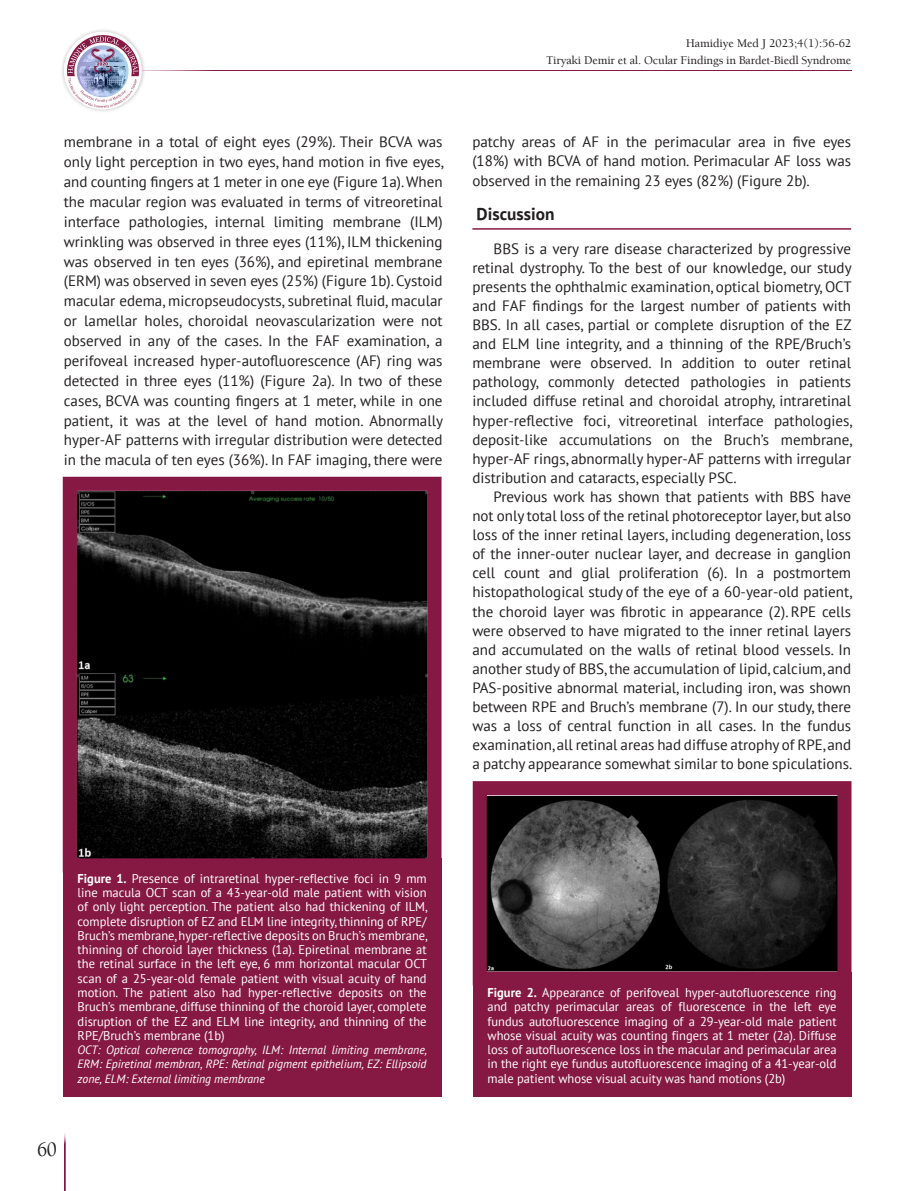
<style>
.page{position:relative;width:915px;height:1191px;background:#fff}
.page>*{position:absolute;margin:0;border:0;box-sizing:border-box;transform-origin:0 0}
.t1{font:21px "Berkeley Regular Tr";color:#231f20;scale:.92 1}
.ARA_BASLIKkkkkk{font:700 17.25px "PT Sans";color:#231f20}
.YAZI{font:15px/19px "PT Sans";color:#231f20;text-align:justify}
.RESIM-ALTI{font:12.75px/14.2px "PT Sans";color:#fff;text-align:justify}
.RESIM-ALTI-2{font:italic 12px/14.2px "PT Sans";color:#fff;text-align:justify}
.t2{font:12px "Berkeley Regular Tr";letter-spacing:-.01em;color:#231f20}
.s1{font-weight:700}
</style>
<div class="page">
<hr style="left:85px;top:70px;width:765px;height:1px;background:#861943">
<hr style="left:64px;top:1131px;width:1px;height:60px;background:#861943">
<div style="left:60px;top:28px;width:86px;height:86px;background:#231f20;opacity:.3"></div>
<div style="left:64px;top:32px;width:78px;height:78px;background:#fff;border-radius:50%"></div>
<svg style="left:67px;top:35px;width:72px;height:73px"></svg>
<hr style="left:472px;top:228px;width:378px;height:2px;background:#861943">
<div style="left:63px;top:858px;width:378px;height:239px;background:#861943"></div>
<svg style="left:62px;top:476px;width:380px;height:403px;background:#32272b"></svg>
<div style="left:472px;top:972px;width:379px;height:125px;background:#861943"></div>
<svg style="left:472px;top:781px;width:380px;height:211px;background:#49373e"></svg>
<p class="t2" style="left:685px;top:36px;width:167px">Hamidiye Med J 2023;4(1):56-62</p>
<p class="t2" style="left:546px;top:53px;width:306px">Tiryaki Demir et al. Ocular Findings in Bardet-Biedl Syndrome</p>
<p class="YAZI" style="left:64px;top:132px;width:381px;line-height:19.8px">membrane in a total of eight eyes (29%). Their BCVA was only light perception in two eyes, hand motion in five eyes, and counting fingers at 1 meter in one eye (Figure 1a). When the macular region was evaluated in terms of vitreoretinal interface pathologies, internal limiting membrane (ILM) wrinkling was observed in three eyes (11%), ILM thickening was observed in ten eyes (36%), and epiretinal membrane (ERM) was observed in seven eyes (25%) (Figure 1b). Cystoid macular edema, micropseudocysts, subretinal fluid, macular or lamellar holes, choroidal neovascularization were not observed in any of the cases. In the FAF examination, a perifoveal increased hyper-autofluorescence (AF) ring was detected in three eyes (11%) (Figure 2a). In two of these cases, BCVA was counting fingers at 1 meter, while in one patient, it was at the level of hand motion. Abnormally hyper-AF patterns with irregular distribution were detected in the macula of ten eyes (36%). In FAF imaging, there were</p>
<p class="YAZI" style="left:472px;top:132px;width:380px">patchy areas of AF in the perimacular area in five eyes (18%) with BCVA of hand motion. Perimacular AF loss was observed in the remaining 23 eyes (82%) (Figure 2b).</p>
<p class="ARA_BASLIKkkkkk" style="left:476px;top:202px;width:79px">Discussion</p>
<p class="YAZI" style="left:472px;top:238px;width:381px;text-indent:21px">BBS is a very rare disease characterized by progressive retinal dystrophy. To the best of our knowledge, our study presents the ophthalmic examination, optical biometry, OCT and FAF findings for the largest number of patients with BBS. In all cases, partial or complete disruption of the EZ and ELM line integrity, and a thinning of the RPE/Bruch’s membrane were observed. In addition to outer retinal pathology, commonly detected pathologies in patients included diffuse retinal and choroidal atrophy, intraretinal hyper-reflective foci, vitreoretinal interface pathologies, deposit-like accumulations on the Bruch’s membrane, hyper-AF rings, abnormally hyper-AF patterns with irregular distribution and cataracts, especially PSC.</p>
<p class="YAZI" style="left:472px;top:487px;width:381px;text-indent:21px">Previous work has shown that patients with BBS have not only total loss of the retinal photoreceptor layer, but also loss of the inner retinal layers, including degeneration, loss of the inner-outer nuclear layer, and decrease in ganglion cell count and glial proliferation (6). In a postmortem histopathological study of the eye of a 60-year-old patient, the choroid layer was fibrotic in appearance (2).RPE cells were observed to have migrated to the inner retinal layers and accumulated on the walls of retinal blood vessels. In another study of BBS, the accumulation of lipid, calcium, and PAS-positive abnormal material, including iron, was shown between RPE and Bruch’s membrane (7). In our study, there was a loss of central function in all cases. In the fundus examination, all retinal areas had diffuse atrophy of RPE, and a patchy appearance somewhat similar to bone spiculations.</p>
<p class="RESIM-ALTI" style="left:78px;top:871px;width:351px"><span class="s1">Figure 1.</span> Presence of intraretinal hyper-reflective foci in 9 mm line macula OCT scan of a 43-year-old male patient with vision of only light perception. The patient also had thickening of ILM, complete disruption of EZ and ELM line integrity, thinning of RPE/ Bruch’s membrane, hyper-reflective deposits on Bruch’s membrane, thinning of choroid layer thickness (1a). Epiretinal membrane at the retinal surface in the left eye, 6 mm horizontal macular OCT scan of a 25-year-old female patient with visual acuity of hand motion. The patient also had hyper-reflective deposits on the Bruch’s membrane, diffuse thinning of the choroid layer, complete disruption of the EZ and ELM line integrity, and thinning of the RPE/Bruch’s membrane (1b)</p>
<p class="RESIM-ALTI-2" style="left:78px;top:1042px;width:351px">OCT: Optical coherence tomography, ILM: Internal limiting membrane, ERM: Epiretinal membran, RPE: Retinal pigment epithelium, EZ: Ellipsoid zone, ELM: External limiting membrane</p>
<h1 class="t1" style="left:37px;top:1136px;width:23px">60</h1>
<p class="RESIM-ALTI" style="left:487px;top:985px;width:350px"><span class="s1">Figure 2.</span> Appearance of perifoveal hyper-autofluorescence ring and patchy perimacular areas of fluorescence in the left eye fundus autofluorescence imaging of a 29-year-old male patient whose visual acuity was counting fingers at 1 meter (2a). Diffuse loss of autofluorescence loss in the macular and perimacular area in the right eye fundus autofluorescence imaging of a 41-year-old male patient whose visual acuity was hand motions (2b)</p>
</div>
